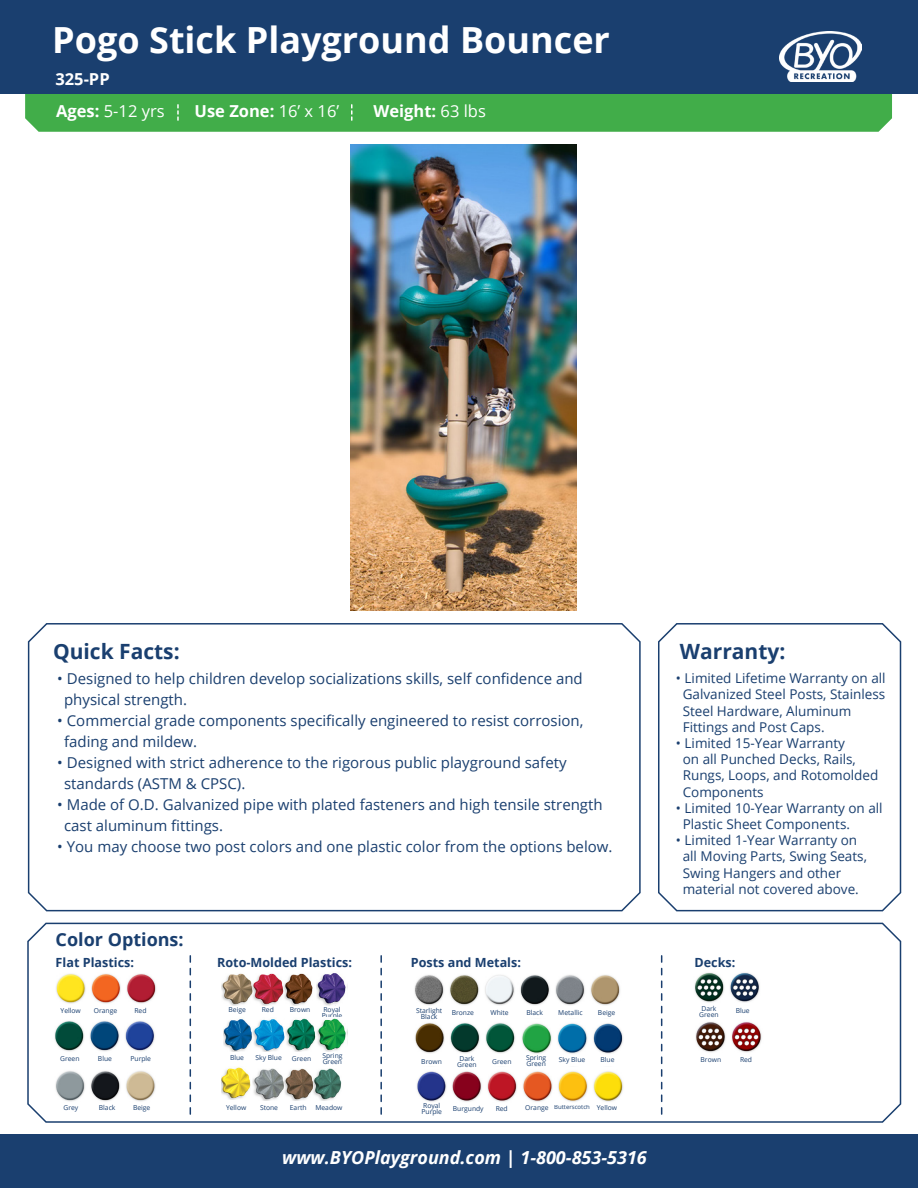
<style>
.page{position:relative;width:918px;height:1188px;background:#fff}
.page>*{position:absolute;margin:0;border:0;box-sizing:border-box;transform-origin:0 0}
.t1{font:700 36px "Open Sans";color:#fff}
.t2{font:700 21px "Open Sans";color:#1a3f6f}
.t3{font:italic 700 18px "Open Sans";color:#fff}
.t4{font:700 18px "Open Sans";color:#1a3f6f}
.t5{font:700 16.5px "Open Sans";color:#fff}
.t6{font:16.5px "Open Sans";color:#fff}
.t7{font:15px/21px "Open Sans";color:#1a3f6f}
.t8{font:13.5px/16.2px "Open Sans";color:#1a3f6f}
.t9{font:700 12.6px "Open Sans";color:#1a3f6f}
.t10{font:6.75px/6.1px "Open Sans";color:#1a3f6f}
.s1{font-weight:700}
.s2{font-weight:400}
.s3{font-size:6px}
</style>
<div class="page">
<div style="left:25px;top:94px;width:867px;height:38px;background:#41ad49"></div>
<svg style="left:177px;top:105px;width:2px;height:15px"></svg>
<svg style="left:351px;top:105px;width:2px;height:15px"></svg>
<div style="left:0;top:1134px;width:918px;height:54px;background:#1a3f6f"></div>
<div style="left:0;top:0;width:918px;height:94px;background:#1a3f6f"></div>
<svg style="left:658px;top:623px;width:244px;height:289px"></svg>
<svg style="left:27px;top:623px;width:614px;height:289px"></svg>
<img style="left:780px;top:31px;width:82px;height:51px">
<svg style="left:27px;top:922px;width:875px;height:201px"></svg>
<img style="left:56px;top:969px;width:101px;height:38px">
<img style="left:51px;top:1016px;width:105px;height:39px">
<img style="left:54px;top:1066px;width:114px;height:39px">
<img style="left:413px;top:967px;width:208px;height:39px">
<img style="left:412px;top:1015px;width:105px;height:39px">
<img style="left:518px;top:1018px;width:106px;height:39px">
<img style="left:693px;top:967px;width:69px;height:38px">
<img style="left:695px;top:1016px;width:69px;height:39px">
<img style="left:221px;top:973px;width:92px;height:32px">
<img style="left:223px;top:1018px;width:64px;height:34px">
<img style="left:317px;top:972px;width:30px;height:33px">
<img style="left:285px;top:1018px;width:62px;height:33px">
<img style="left:221px;top:1066px;width:29px;height:34px">
<img style="left:253px;top:1068px;width:88px;height:32px">
<img style="left:350px;top:144px;width:227px;height:467px">
<h1 class="t1" style="left:52px;top:14px;width:559px">Pogo Stick Playground Bouncer</h1>
<p class="t5" style="left:55px;top:68px;width:56px">325-PP</p>
<p class="t6" style="left:56px;top:100px;width:110px"><span class="s1">Ages:</span> 5-12 yrs</p>
<p class="t5" style="left:195px;top:100px;width:146px">Use Zone: <span class="s2">16’ x 16’</span></p>
<p class="t5" style="left:374px;top:100px;width:114px">Weight: <span class="s2">63 lbs</span></p>
<h2 class="t2" style="left:53px;top:637px;width:128px">Quick Facts:</h2>
<h2 class="t2" style="left:680px;top:637px;width:107px">Warranty:</h2>
<p class="t7" style="left:64px;top:668px;width:520px;text-indent:-7px">• Designed to help children develop socializations skills, self confidence and physical strength.</p>
<p class="t7" style="left:64px;top:710px;width:521px;text-indent:-7px">• Commercial grade components specifically engineered to resist corrosion, fading and mildew.</p>
<p class="t7" style="left:64px;top:752px;width:504px;text-indent:-7px">• Designed with strict adherence to the rigorous public playground safety standards (ASTM &amp; CPSC).</p>
<p class="t7" style="left:64px;top:794px;width:540px;text-indent:-7px">• Made of O.D. Galvanized pipe with plated fasteners and high tensile strength cast aluminum fittings.</p>
<p class="t7" style="left:57px;top:836px;width:557px">• You may choose two post colors and one plastic color from the options below.</p>
<p class="t4" style="left:56px;top:927px;width:130px">Color Options:</p>
<p class="t9" style="left:56px;top:953px;width:80px">Flat Plastics:</p>
<p class="t9" style="left:217px;top:953px;width:136px">Roto-Molded Plastics:</p>
<p class="t9" style="left:411px;top:953px;width:112px">Posts and Metals:</p>
<p class="t10" style="left:61px;top:1007px;width:22px">Yellow</p>
<p class="t10" style="left:94px;top:1007px;width:25px">Orange</p>
<p class="t10" style="left:134px;top:1007px;width:14px">Red</p>
<p class="t10" style="left:229px;top:1006px;width:19px">Beige</p>
<p class="t10" style="left:262px;top:1006px;width:14px">Red</p>
<p class="t10" style="left:290px;top:1006px;width:22px">Brown</p>
<p class="t10" style="left:322px;top:1006px;width:22px">Royal<br>Purple</p>
<p class="t10" style="left:416px;top:1007px;width:28px;text-align:center">Starlight<br>Black</p>
<p class="t10" style="left:452px;top:1010px;width:24px">Bronze</p>
<p class="t10" style="left:491px;top:1010px;width:20px">White</p>
<p class="t10" style="left:526px;top:1010px;width:18px">Black</p>
<p class="t10" style="left:558px;top:1010px;width:26px">Metallic</p>
<p class="t10" style="left:598px;top:1009px;width:19px">Beige</p>
<p class="t10" style="left:60px;top:1055px;width:21px">Green</p>
<p class="t10" style="left:98px;top:1055px;width:16px">Blue</p>
<p class="t10" style="left:130px;top:1055px;width:22px">Purple</p>
<p class="t10" style="left:230px;top:1055px;width:16px">Blue</p>
<p class="t10" style="left:255px;top:1054px;width:28px">Sky Blue</p>
<p class="t10" style="left:292px;top:1056px;width:21px">Green</p>
<p class="t10" style="left:322px;top:1052px;width:22px">Spring<br>Green</p>
<p class="t10" style="left:457px;top:1056px;width:21px;text-align:center">Dark<br>Green</p>
<p class="t10" style="left:421px;top:1058px;width:22px">Brown</p>
<p class="t10" style="left:492px;top:1058px;width:21px">Green</p>
<p class="t10" style="left:526px;top:1055px;width:22px">Spring<br>Green</p>
<p class="t10" style="left:559px;top:1056px;width:28px">Sky Blue</p>
<p class="t10" style="left:601px;top:1056px;width:16px">Blue</p>
<p class="t10" style="left:63px;top:1105px;width:16px">Grey</p>
<p class="t10" style="left:99px;top:1105px;width:18px">Black</p>
<p class="t10" style="left:133px;top:1105px;width:19px">Beige</p>
<p class="t10" style="left:226px;top:1104px;width:22px">Yellow</p>
<p class="t10" style="left:260px;top:1104px;width:20px">Stone</p>
<p class="t10" style="left:290px;top:1104px;width:18px">Earth</p>
<p class="t10" style="left:315px;top:1104px;width:29px">Meadow</p>
<p class="t10" style="left:423px;top:1102px;width:19px">Royal</p>
<p class="t10" style="left:453px;top:1105px;width:32px">Burgundy</p>
<p class="t10" style="left:496px;top:1105px;width:14px">Red</p>
<p class="t10" style="left:525px;top:1104px;width:93px">Orange <span class="s3">Butterscotch</span> Yellow</p>
<p class="t10" style="left:422px;top:1108px;width:22px">Purple</p>
<p class="t3" style="left:282px;top:1145px;width:366px">www.BYOPlayground.com | 1-800-853-5316</p>
<p class="t8" style="left:683px;top:670px;width:204px;text-indent:-7px">• Limited Lifetime Warranty on all<br>Galvanized Steel Posts, Stainless<br>Steel Hardware, Aluminum<br>Fittings and Post Caps.</p>
<p class="t8" style="left:683px;top:735px;width:197px;text-indent:-7px">• Limited 15-Year Warranty<br>on all Punched Decks, Rails,<br>Rungs, Loops, and Rotomolded<br>Components</p>
<p class="t8" style="left:683px;top:800px;width:201px;text-indent:-7px">• Limited 10-Year Warranty on all<br>Plastic Sheet Components.</p>
<p class="t8" style="left:683px;top:832px;width:186px;text-indent:-7px">• Limited 1-Year Warranty on all Moving Parts, Swing Seats,<br>Swing Hangers and other material not covered above.</p>
<p class="t9" style="left:694px;top:953px;width:42px">Decks:</p>
<p class="t10" style="left:699px;top:1005px;width:21px;text-align:center">Dark<br>Green</p>
<p class="t10" style="left:736px;top:1008px;width:16px">Blue</p>
<p class="t10" style="left:701px;top:1056px;width:22px">Brown</p>
<p class="t10" style="left:740px;top:1056px;width:14px">Red</p>
</div>
